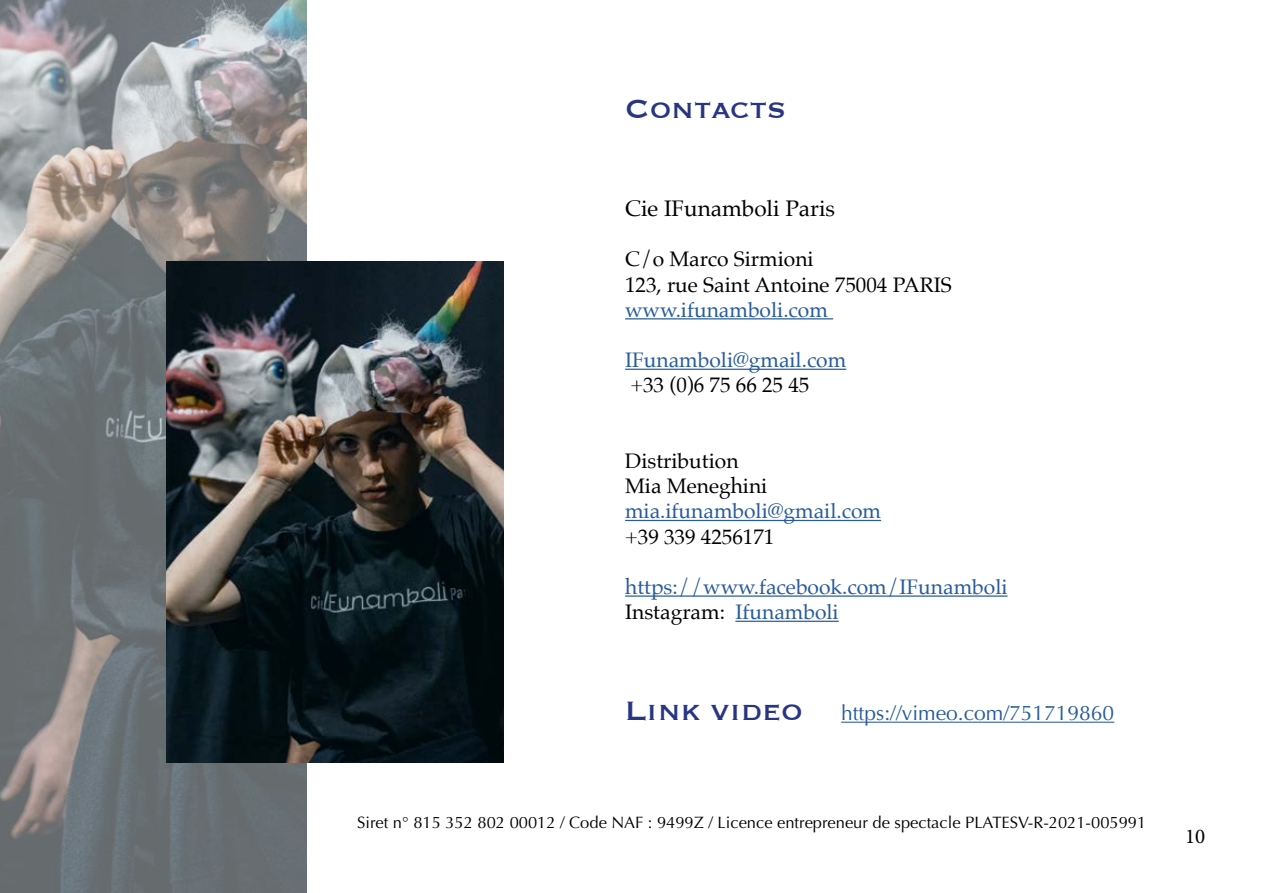
<style>
.page{position:relative;width:1263px;height:893px;background:#fff}
.page>*{position:absolute;margin:0;border:0;box-sizing:border-box;transform-origin:0 0}
.t1{font:34.5px "Copperplate";color:#283583}
.t2{font:22.5px "Palatino";color:#000}
.t3{font:21px/25.2px "Palatino";color:#275b9b}
.t4{font:21px/25.2px "Palatino";color:#000}
.t5{font:21px "Optima";color:#275b9b}
.t6{font:21px "Minion Pro";color:#000}
.t7{font:16.5px "Optima";color:#000}
.s1{color:#000}
.s2{font-family:"Copperplate";font-size:34.5px;color:#283583}
</style>
<div class="page">
<hr style="left:625px;top:318px;width:208px;height:1px;background:#275b9b">
<hr style="left:625px;top:369px;width:221px;height:1px;background:#275b9b">
<hr style="left:625px;top:520px;width:256px;height:1px;background:#275b9b">
<hr style="left:625px;top:595px;width:382px;height:2px;background:#275b9b">
<hr style="left:735px;top:621px;width:104px;height:1px;background:#275b9b">
<hr style="left:841px;top:722px;width:273px;height:1px;background:#275b9b">
<img style="left:0;top:0;width:306px;height:893px">
<img style="left:167px;top:261px;width:336px;height:501px">
<h1 class="t1" style="left:625px;top:86px;width:163px">Contacts</h1>
<p class="t2" style="left:625px;top:190px;width:212px">Cie IFunamboli Paris</p>
<p class="t4" style="left:625px;top:246px;width:328px">C/o Marco Sirmioni<br>123, rue Saint Antoine 75004 PARIS</p>
<p class="t3" style="left:625px;top:297px;width:204px">www.ifunamboli.com</p>
<p class="t3" style="left:625px;top:347px;width:223px">IFunamboli@gmail.com</p>
<p class="t4" style="left:630px;top:372px;width:180px">+33 (0)6 75 66 25 45</p>
<p class="t4" style="left:625px;top:448px;width:144px">Distribution<br>Mia Meneghini</p>
<p class="t3" style="left:625px;top:498px;width:257px">mia.ifunamboli@gmail.com</p>
<p class="t4" style="left:625px;top:524px;width:151px">+39 339 4256171</p>
<p class="t3" style="left:625px;top:574px;width:384px">https://www.facebook.com/IFunamboli<br><span class="s1">Instagram:</span> Ifunamboli</p>
<p class="t5" style="left:625px;top:701px;width:491px"><span class="s2">Link video</span> https://vimeo.com/751719860</p>
<p class="t7" style="left:357px;top:813px;width:790px">Siret n° 815 352 802 00012 / Code NAF : 9499Z / Licence entrepreneur de spectacle PLATESV-R-2021-005991</p>
<p class="t6" style="left:1185px;top:822px;width:22px">10</p>
</div>
